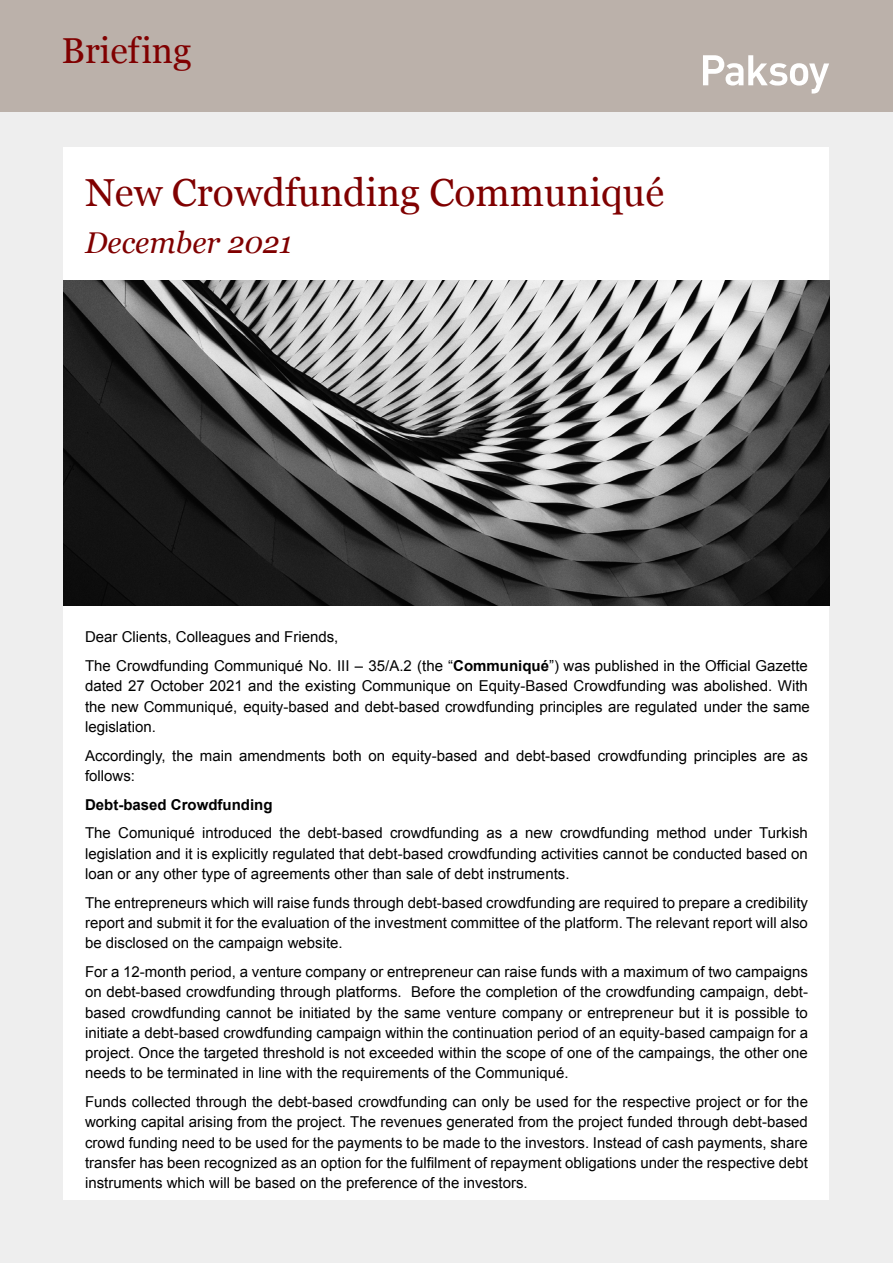
<style>
.page{position:relative;width:893px;height:1263px;background:#eee}
.page>*{position:absolute;margin:0;border:0;box-sizing:border-box;transform-origin:0 0}
.t1{font:39px "Georgia";color:#800000}
.t2{font:36px "Georgia";color:#800000}
.t3{font:italic 30px "Georgia";color:#800000}
.t4{font:15px/20.2px "Arial";color:#000;text-align:justify}
.t5{font:700 15px "Arial";color:#000}
.s1{font-weight:700}
</style>
<div class="page">
<div style="left:0;top:0;width:893px;height:112px;background:#bbb1aa"></div>
<div style="left:64px;top:147px;width:765px;height:1052px;background:#fff"></div>
<svg style="left:703px;top:55px;width:126px;height:39px"></svg>
<img style="left:64px;top:280px;width:765px;height:326px">
<h2 class="t2" style="left:62px;top:25px;width:131px">Briefing</h2>
<h1 class="t1" style="left:85px;top:164px;width:581px">New Crowdfunding Communiqué</h1>
<h3 class="t3" style="left:85px;top:221px;width:209px">December 2021</h3>
<p class="t4" style="left:85px;top:623px;width:724px;line-height:28.8px">Dear Clients, Colleagues and Friends,<br>The Crowdfunding Communiqué No. III – 35/A.2 (the “<span class="s1">Communiqué</span>”) was published in the Official Gazette</p>
<p class="t4" style="left:85px;top:676px;width:726px;text-align:left">dated 27 October 2021 and the existing Communique on Equity-Based Crowdfunding was abolished. With the new Communiqué, equity-based and debt-based crowdfunding principles are regulated under the same legislation.</p>
<p class="t4" style="left:85px;top:745px;width:724px">Accordingly, the main amendments both on equity-based and debt-based crowdfunding principles are as follows:</p>
<p class="t5" style="left:85px;top:794px;width:189px">Debt-based Crowdfunding</p>
<p class="t4" style="left:85px;top:823px;width:724px">The Comuniqué introduced the debt-based crowdfunding as a new crowdfunding method under Turkish legislation and it is explicitly regulated that debt-based crowdfunding activities cannot be conducted based on loan or any other type of agreements other than sale of debt instruments.</p>
<p class="t4" style="left:85px;top:892px;width:724px">The entrepreneurs which will raise funds through debt-based crowdfunding are required to prepare a credibility report and submit it for the evaluation of the investment committee of the platform. The relevant report will also be disclosed on the campaign website.</p>
<p class="t4" style="left:85px;top:962px;width:724px">For a 12-month period, a venture company or entrepreneur can raise funds with a maximum of two campaigns on debt-based crowdfunding through platforms. Before the completion of the crowdfunding campaign, debt&shy;based crowdfunding cannot be initiated by the same venture company or entrepreneur but it is possible to initiate a debt-based crowdfunding campaign within the continuation period of an equity-based campaign for a project. Once the targeted threshold is not exceeded within the scope of one of the campaings, the other one needs to be terminated in line with the requirements of the Communiqué.</p>
<p class="t4" style="left:85px;top:1092px;width:724px">Funds collected through the debt-based crowdfunding can only be used for the respective project or for the working capital arising from the project. The revenues generated from the project funded through debt-based crowd funding need to be used for the payments to be made to the investors. Instead of cash payments, share transfer has been recognized as an option for the fulfilment of repayment obligations under the respective debt instruments which will be based on the preference of the investors.</p>
</div>
